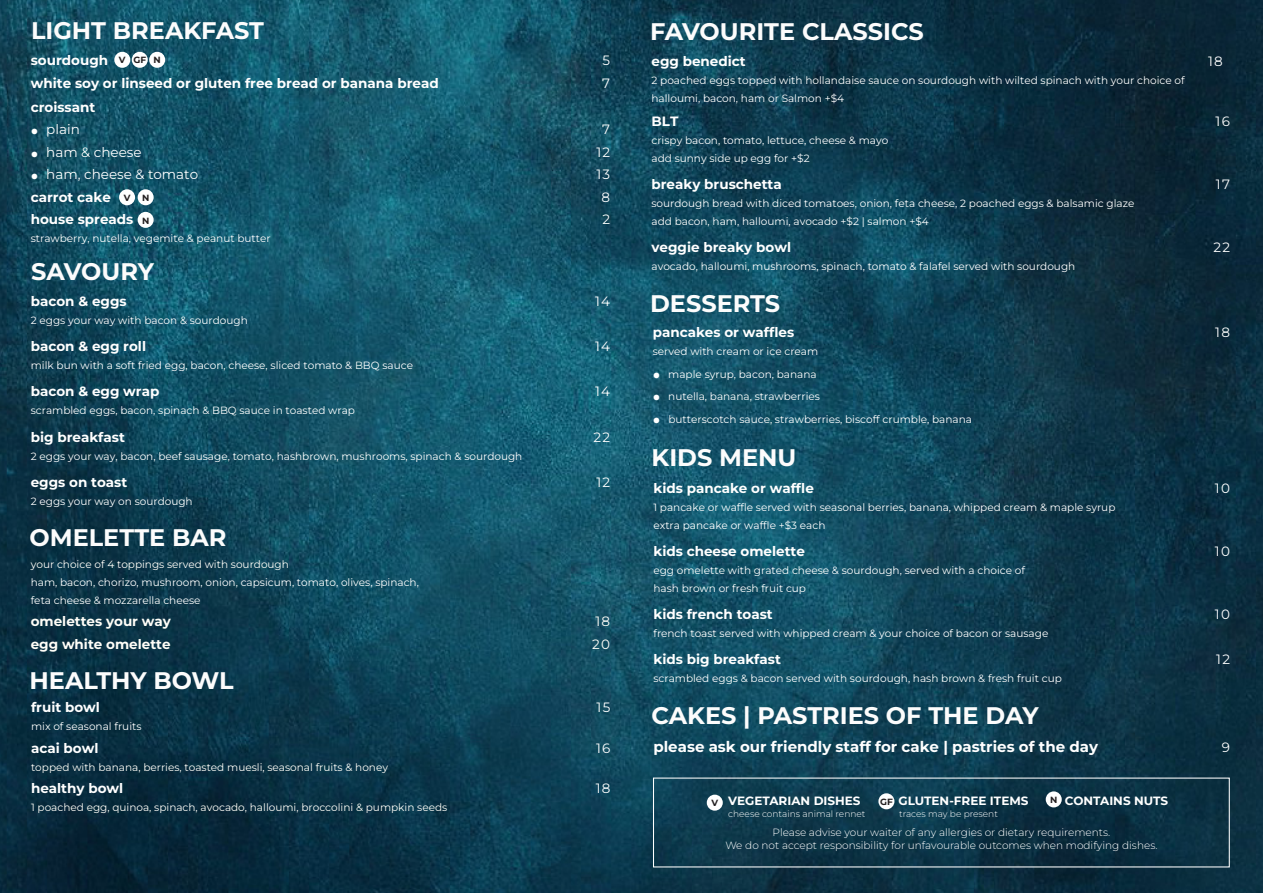
<style>
.page{position:relative;width:1263px;height:893px;background:#fff}
.page>*{position:absolute;margin:0;border:0;box-sizing:border-box;transform-origin:0 0}
.t1{font:100 28.5px "Montserrat";color:#fff}
.t2{font:100 24px "Montserrat";color:#fcfcfc}
.t3{font:100 15px "Montserrat";color:#fff}
.t4{font:100 13.5px "Montserrat";color:#fff}
.t5{font:13.5px "Montserrat";color:#fff}
.t6{font:100 13.5px "Montserrat";color:#fffef8}
.t7{font:13.5px "Montserrat";color:#fffef8}
.t8{font:100 12px "Montserrat";color:#fff}
.t9{font:10.5px/18px "Montserrat";color:#fff}
.t10{font:10.5px "Montserrat";color:#fffef8}
.t11{font:300 10.5px "Montserrat";color:#fff}
.t12{font:300 9px "Montserrat";color:#fff}
.t13{font:100 9px "Montserrat";color:#231f20}
.s1{font-weight:100;font-size:28.5px}
</style>
<div class="page">
<img style="left:0;top:0;width:1263px;height:893px">
<div style="left:114px;top:52px;width:16px;height:16px;background:#fff;border-radius:50%"></div>
<div style="left:132px;top:52px;width:16px;height:16px;background:#fff;border-radius:50%"></div>
<div style="left:138px;top:189px;width:16px;height:16px;background:#fff;border-radius:50%"></div>
<div style="left:138px;top:212px;width:16px;height:16px;background:#fff;border-radius:50%"></div>
<div style="left:149px;top:52px;width:16px;height:16px;background:#fff;border-radius:50%"></div>
<div style="left:119px;top:189px;width:16px;height:16px;background:#fff;border-radius:50%"></div>
<div style="left:878px;top:793px;width:16px;height:16px;background:#fff;border-radius:50%"></div>
<div style="left:707px;top:795px;width:16px;height:16px;background:#fff;border-radius:50%"></div>
<div style="left:1046px;top:791px;width:16px;height:16px;background:#fff;border-radius:50%"></div>
<p class="t2" style="left:31px;top:15px;width:235px">LIGHT BREAKFAST</p>
<p class="t4" style="left:31px;top:51px;width:79px">sourdough</p>
<p class="t5" style="left:603px;top:51px;width:9px">5</p>
<p class="t4" style="left:31px;top:74px;width:409px">white soy or linseed or gluten free bread or banana bread</p>
<p class="t5" style="left:602px;top:74px;width:9px">7</p>
<p class="t4" style="left:31px;top:98px;width:66px">croissant</p>
<p class="t5" style="left:31px;top:120px;width:51px"><span class="s1">.</span> plain</p>
<p class="t5" style="left:602px;top:120px;width:9px">7</p>
<p class="t5" style="left:31px;top:143px;width:112px"><span class="s1">.</span> ham &amp; cheese</p>
<p class="t5" style="left:596px;top:143px;width:15px">12</p>
<p class="t5" style="left:31px;top:165px;width:169px"><span class="s1">.</span> ham, cheese &amp; tomato</p>
<p class="t5" style="left:596px;top:165px;width:15px">13</p>
<p class="t4" style="left:31px;top:188px;width:82px">carrot cake</p>
<p class="t5" style="left:602px;top:188px;width:10px">8</p>
<p class="t4" style="left:31px;top:210px;width:104px">house spreads</p>
<p class="t5" style="left:602px;top:210px;width:9px">2</p>
<p class="t9" style="left:31px;top:229px;width:241px">strawberry, nutella, vegemite &amp; peanut butter</p>
<p class="t13" style="left:119px;top:54px;width:8px">V</p>
<p class="t13" style="left:133px;top:54px;width:14px">GF</p>
<p class="t13" style="left:154px;top:54px;width:9px">N</p>
<p class="t13" style="left:124px;top:192px;width:8px">V</p>
<p class="t13" style="left:142px;top:192px;width:9px">N</p>
<p class="t13" style="left:142px;top:214px;width:9px">N</p>
<p class="t2" style="left:31px;top:256px;width:124px">SAVOURY</p>
<p class="t4" style="left:31px;top:292px;width:97px">bacon &amp; eggs</p>
<p class="t5" style="left:595px;top:292px;width:17px">14</p>
<p class="t9" style="left:31px;top:311px;width:219px">2 eggs your way with bacon &amp; sourdough</p>
<p class="t4" style="left:31px;top:337px;width:117px">bacon &amp; egg roll</p>
<p class="t5" style="left:595px;top:337px;width:17px">14</p>
<p class="t9" style="left:31px;top:356px;width:384px">milk bun with a soft fried egg, bacon, cheese, sliced tomato &amp; BBQ sauce</p>
<p class="t4" style="left:31px;top:382px;width:130px">bacon &amp; egg wrap</p>
<p class="t5" style="left:595px;top:382px;width:17px">14</p>
<p class="t9" style="left:31px;top:401px;width:326px">scrambled eggs, bacon, spinach &amp; BBQ sauce in toasted wrap</p>
<p class="t4" style="left:31px;top:428px;width:96px">big breakfast</p>
<p class="t5" style="left:593px;top:428px;width:18px">22</p>
<p class="t9" style="left:31px;top:447px;width:493px">2 eggs your way, bacon, beef sausage, tomato, hashbrown, mushrooms, spinach &amp; sourdough</p>
<p class="t4" style="left:31px;top:473px;width:98px">eggs on toast</p>
<p class="t5" style="left:596px;top:473px;width:15px">12</p>
<p class="t9" style="left:31px;top:492px;width:163px">2 eggs your way on sourdough</p>
<p class="t2" style="left:30px;top:522px;width:199px">OMELETTE BAR</p>
<p class="t10" style="left:31px;top:557px;width:260px">your choice of 4 toppings served with sourdough</p>
<p class="t9" style="left:31px;top:573px;width:390px">ham, bacon, chorizo, mushroom, onion, capsicum, tomato, olives, spinach,</p>
<p class="t9" style="left:31px;top:591px;width:171px">feta cheese &amp; mozzarella cheese</p>
<p class="t6" style="left:31px;top:613px;width:142px">omelettes your way</p>
<p class="t7" style="left:595px;top:613px;width:16px">18</p>
<p class="t6" style="left:31px;top:635px;width:141px">egg white omelette</p>
<p class="t7" style="left:592px;top:635px;width:19px">20</p>
<p class="t2" style="left:30px;top:665px;width:206px">HEALTHY BOWL</p>
<p class="t4" style="left:31px;top:698px;width:70px">fruit bowl</p>
<p class="t5" style="left:597px;top:698px;width:15px">15</p>
<p class="t9" style="left:31px;top:717px;width:112px">mix of seasonal fruits</p>
<p class="t4" style="left:31px;top:739px;width:69px">acai bowl</p>
<p class="t5" style="left:596px;top:739px;width:16px">16</p>
<p class="t10" style="left:31px;top:760px;width:359px">topped with banana, berries, toasted muesli, seasonal fruits &amp; honey</p>
<p class="t4" style="left:31px;top:779px;width:94px">healthy bowl</p>
<p class="t5" style="left:596px;top:779px;width:16px">18</p>
<p class="t10" style="left:31px;top:800px;width:418px">1 poached egg, quinoa, spinach, avocado, halloumi, broccolini &amp; pumpkin seeds</p>
<p class="t2" style="left:650px;top:15px;width:275px">FAVOURITE CLASSICS</p>
<p class="t4" style="left:651px;top:52px;width:96px">egg benedict</p>
<p class="t5" style="left:1208px;top:52px;width:16px">18</p>
<p class="t9" style="left:651px;top:71px;width:535px">2 poached eggs topped with hollandaise sauce on sourdough with wilted spinach with your choice of halloumi, bacon, ham or Salmon +$4</p>
<p class="t4" style="left:651px;top:112px;width:28px">BLT</p>
<p class="t5" style="left:1215px;top:112px;width:16px">16</p>
<p class="t9" style="left:651px;top:131px;width:238px">crispy bacon, tomato, lettuce, cheese &amp; mayo</p>
<p class="t9" style="left:651px;top:149px;width:160px">add sunny side up egg for +$2</p>
<p class="t4" style="left:651px;top:175px;width:132px">breaky bruschetta</p>
<p class="t5" style="left:1216px;top:175px;width:16px">17</p>
<p class="t9" style="left:651px;top:194px;width:484px">sourdough bread with diced tomatoes, onion, feta cheese, 2 poached eggs &amp; balsamic glaze</p>
<p class="t9" style="left:651px;top:212px;width:279px">add bacon, ham, halloumi, avocado +$2 | salmon +$4</p>
<p class="t4" style="left:651px;top:238px;width:141px">veggie breaky bowl</p>
<p class="t5" style="left:1213px;top:238px;width:18px">22</p>
<p class="t9" style="left:651px;top:257px;width:425px">avocado, halloumi, mushrooms, spinach, tomato &amp; falafel served with sourdough</p>
<p class="t2" style="left:650px;top:287px;width:132px">DESSERTS</p>
<p class="t4" style="left:653px;top:323px;width:143px">pancakes or waffles</p>
<p class="t5" style="left:1215px;top:323px;width:16px">18</p>
<p class="t9" style="left:653px;top:342px;width:167px">served with cream or ice cream</p>
<p class="t1" style="left:653px;top:349px;width:9px">.</p>
<p class="t9" style="left:668px;top:365px;width:150px">maple syrup, bacon, banana</p>
<p class="t1" style="left:653px;top:371px;width:9px">.</p>
<p class="t9" style="left:668px;top:387px;width:153px">nutella, banana, strawberries</p>
<p class="t1" style="left:653px;top:394px;width:9px">.</p>
<p class="t9" style="left:668px;top:410px;width:305px">butterscotch sauce, strawberries, biscoff crumble, banana</p>
<p class="t2" style="left:652px;top:441px;width:146px">KIDS MENU</p>
<p class="t4" style="left:653px;top:479px;width:162px">kids pancake or waffle</p>
<p class="t5" style="left:1215px;top:479px;width:17px">10</p>
<p class="t9" style="left:653px;top:498px;width:463px">1 pancake or waffle served with seasonal berries, banana, whipped cream &amp; maple syrup</p>
<p class="t9" style="left:653px;top:516px;width:174px">extra pancake or waffle +$3 each</p>
<p class="t4" style="left:653px;top:542px;width:153px">kids cheese omelette</p>
<p class="t5" style="left:1215px;top:542px;width:17px">10</p>
<p class="t9" style="left:653px;top:561px;width:373px">egg omelette with grated cheese &amp; sourdough, served with a choice of</p>
<p class="t9" style="left:653px;top:579px;width:154px">hash brown or fresh fruit cup</p>
<p class="t4" style="left:653px;top:605px;width:121px">kids french toast</p>
<p class="t5" style="left:1215px;top:605px;width:17px">10</p>
<p class="t9" style="left:653px;top:624px;width:396px">french toast served with whipped cream &amp; your choice of bacon or sausage</p>
<p class="t4" style="left:653px;top:650px;width:129px">kids big breakfast</p>
<p class="t5" style="left:1216px;top:650px;width:15px">12</p>
<p class="t9" style="left:653px;top:669px;width:410px">scrambled eggs &amp; bacon served with sourdough, hash brown &amp; fresh fruit cup</p>
<p class="t2" style="left:652px;top:700px;width:388px">CAKES | PASTRIES OF THE DAY</p>
<p class="t3" style="left:653px;top:737px;width:446px">please ask our friendly staff for cake | pastries of the day</p>
<p class="t5" style="left:1222px;top:738px;width:10px">9</p>
<p class="t8" style="left:898px;top:792px;width:132px">GLUTEN-FREE ITEMS</p>
<p class="t13" style="left:1050px;top:794px;width:9px">N</p>
<p class="t8" style="left:1065px;top:792px;width:105px">CONTAINS NUTS</p>
<p class="t13" style="left:711px;top:797px;width:8px">V</p>
<p class="t8" style="left:728px;top:792px;width:134px">VEGETARIAN DISHES</p>
<p class="t13" style="left:880px;top:795px;width:14px">GF</p>
<p class="t12" style="left:728px;top:808px;width:139px">cheese contains animal rennet</p>
<p class="t12" style="left:899px;top:808px;width:100px">traces may be present</p>
<p class="t11" style="left:772px;top:825px;width:339px">Please advise your waiter of any allergies or dietary requirements.</p>
<p class="t11" style="left:725px;top:839px;width:434px">We do not accept responsibility for unfavourable outcomes when modifying dishes.</p>
</div>
